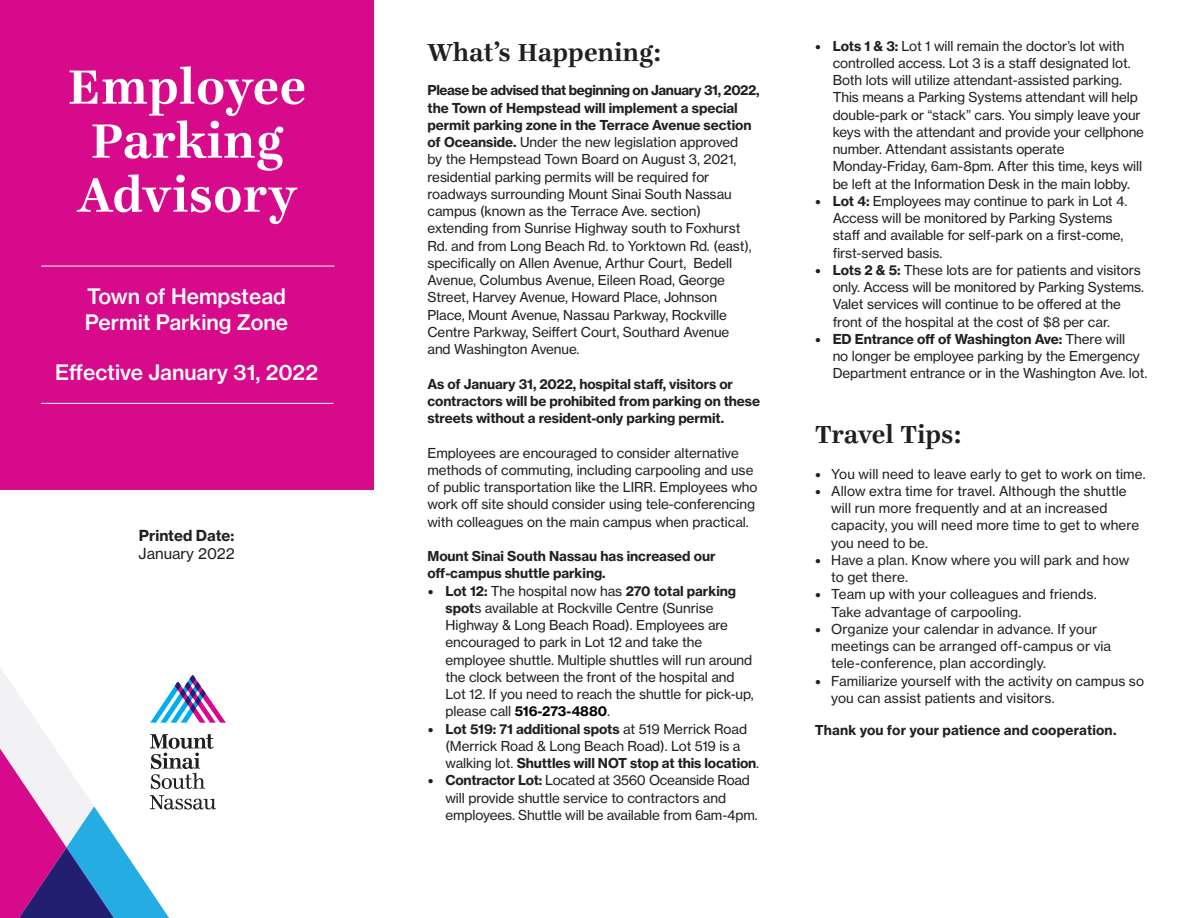
<style>
.page{position:relative;width:1188px;height:918px;background:#fff}
.page>*{position:absolute;margin:0;border:0;box-sizing:border-box;transform-origin:0 0}
.t1{font:700 52.5px "Ingeborg";letter-spacing:.005em;color:#fff}
.t2{font:700 27px "Ingeborg";letter-spacing:-.005em;color:#231f20}
.t3{font:21px "N Haas Grotesk TX Pro 65 Md";color:#fff}
.t4{font:15px "N Haas Grotesk TX Pro 75 Bd";color:#231f20}
.t5{font:15px "N Haas Grotesk TX Pro 55 Rg";color:#231f20}
.t6{font:13.5px/17.2px "N Haas Grotesk TX Pro 55 Rg";letter-spacing:-.005em;color:#231f20}
.t7{font:13.5px/17.2px "N Haas Grotesk TX Pro 75 Bd";letter-spacing:-.01em;color:#231f20}
.t8{font:13.5px "N Haas Grotesk TX Pro 75 Bd";letter-spacing:.015em;color:#231f20}
.s1{font-family:"N Haas Grotesk TX Pro 55 Rg"}
.s2{font-family:"Faricy New"}
.s3{font-family:"N Haas Grotesk TX Pro 75 Bd"}
.s4{font-family:"N Haas Grotesk TX Pro 75 Bd";color:#020304}
</style>
<div class="page">
<div style="left:0;top:0;width:373px;height:490px;background:#d80a8c"></div>
<hr style="left:41px;top:266px;width:293px;height:1px;background:#fff">
<svg style="left:0;top:668px;width:226px;height:250px"></svg>
<hr style="left:41px;top:403px;width:292px;height:1px;background:#fff">
<p class="t1" style="left:67px;top:55px;width:240px">Employee</p>
<p class="t1" style="left:90px;top:109px;width:194px">Parking</p>
<p class="t1" style="left:77px;top:163px;width:221px">Advisory</p>
<p class="t3" style="left:87px;top:284px;width:201px">Town of Hempstead</p>
<p class="t3" style="left:85px;top:309px;width:205px">Permit Parking Zone</p>
<p class="t3" style="left:55px;top:359px;width:264px">Effective January 31, 2022</p>
<p class="t4" style="left:139px;top:526px;width:97px">Printed Date:</p>
<p class="t5" style="left:139px;top:544px;width:98px">January 2022</p>
<p class="t2" style="left:428px;top:36px;width:236px">What’s Happening:</p>
<p class="t7" style="left:428px;top:82px;width:333px">Please be advised that beginning on January 31, 2022, the Town of Hempstead will implement a special permit parking zone in the Terrace Avenue section of Oceanside. <span class="s1">Under the new legislation approved<br>by the Hempstead Town Board on August 3, 2021, residential parking permits will be required for</span></p>
<p class="t6" style="left:428px;top:185px;width:306px">roadways surrounding Mount Sinai South Nassau campus (known as the Terrace Ave. section)</p>
<p class="t6" style="left:428px;top:220px;width:326px">extending from Sunrise Highway south to Foxhurst<br>Rd. and from Long Beach Rd. to Yorktown Rd. (east), specifically on Allen Avenue, Arthur Court, Bedell</p>
<p class="t6" style="left:428px;top:271px;width:299px">Avenue, Columbus Avenue, Eileen Road, George<br>Street, Harvey Avenue, Howard Place, Johnson</p>
<p class="t6" style="left:428px;top:306px;width:303px">Place, Mount Avenue, Nassau Parkway, Rockville<br>Centre Parkway, Seiffert Court, Southard Avenue</p>
<p class="t6" style="left:428px;top:340px;width:154px">and Washington Avenue.</p>
<p class="t7" style="left:428px;top:375px;width:334px">As of January 31, 2022, hospital staff, visitors or contractors will be prohibited from parking on these streets without a resident-only parking permit.</p>
<p class="t6" style="left:428px;top:444px;width:332px">Employees are encouraged to consider alternative methods of commuting, including carpooling and use of public transportation like the LIRR. Employees who work off site should consider using tele-conferencing with colleagues on the main campus when practical.</p>
<p class="t7" style="left:428px;top:547px;width:290px">Mount Sinai South Nassau has increased our off-campus shuttle parking.</p>
<p class="t7" style="left:428px;top:582px;width:310px"><span class="s2">•</span> Lot 12: <span class="s1">The hospital now has</span> 270 total parking</p>
<p class="t6" style="left:445px;top:599px;width:270px"><span class="s3">spot</span>s available at Rockville Centre (Sunrise</p>
<p class="t6" style="left:445px;top:616px;width:284px">Highway &amp; Long Beach Road). Employees are</p>
<p class="t6" style="left:445px;top:634px;width:258px">encouraged to park in Lot 12 and take the</p>
<p class="t6" style="left:445px;top:651px;width:308px">employee shuttle. Multiple shuttles will run around the clock between the front of the hospital and</p>
<p class="t6" style="left:445px;top:685px;width:310px">Lot 12. If you need to reach the shuttle for pick-up, please call <span class="s4">516-273-4880</span>.</p>
<p class="t7" style="left:428px;top:720px;width:321px"><span class="s2">•</span> Lot 519: 71 additional spots <span class="s1">at 519 Merrick Road</span></p>
<p class="t6" style="left:445px;top:737px;width:297px">(Merrick Road &amp; Long Beach Road). Lot 519 is a</p>
<p class="t7" style="left:445px;top:754px;width:315px"><span class="s1">walking lot.</span> Shuttles will NOT stop at this location<span class="s1">.</span></p>
<p class="t6" style="left:428px;top:772px;width:324px;text-align:center"><span class="s2">•</span> <span class="s3">Contractor Lot:</span> Located at 3560 Oceanside Road will provide shuttle service to contractors and</p>
<p class="t6" style="left:445px;top:806px;width:314px">employees. Shuttle will be available from 6am-4pm.</p>
<p class="t6" style="left:815px;top:37px;width:311px"><span class="s2">•</span> <span class="s3">Lots 1 &amp; 3:</span> Lot 1 will remain the doctor’s lot with</p>
<p class="t6" style="left:833px;top:54px;width:300px">controlled access. Lot 3 is a staff designated lot.</p>
<p class="t6" style="left:833px;top:72px;width:313px">Both lots will utilize attendant-assisted parking.<br>This means a Parking Systems attendant will help double-park or “stack” cars. You simply leave your keys with the attendant and provide your cellphone number. Attendant assistants operate</p>
<p class="t6" style="left:833px;top:158px;width:311px">Monday-Friday, 6am-8pm. After this time, keys will be left at the Information Desk in the main lobby.</p>
<p class="t6" style="left:833px;top:192px;width:296px;text-indent:-18px"><span class="s2">•</span> <span class="s3">Lot 4:</span> Employees may continue to park in Lot 4.<br>Access will be monitored by Parking Systems staff and available for self-park on a first-come, first-served basis.</p>
<p class="t6" style="left:833px;top:261px;width:313px;text-indent:-18px"><span class="s2">•</span> <span class="s3">Lots 2 &amp; 5:</span> These lots are for patients and visitors only. Access will be monitored by Parking Systems.<br>Valet services will continue to be offered at the front of the hospital at the cost of $8 per car.</p>
<p class="t6" style="left:833px;top:330px;width:316px;text-indent:-18px"><span class="s2">•</span> <span class="s3">ED Entrance off of Washington Ave:</span> There will<br>no longer be employee parking by the Emergency<br>Department entrance or in the Washington Ave. lot.</p>
<p class="t2" style="left:815px;top:418px;width:149px">Travel Tips:</p>
<p class="t6" style="left:815px;top:465px;width:333px"><span class="s2">•</span> You will need to leave early to get to work on time.</p>
<p class="t6" style="left:815px;top:482px;width:314px;text-align:center"><span class="s2">•</span> Allow extra time for travel. Although the shuttle will run more frequently and at an increased</p>
<p class="t6" style="left:831px;top:517px;width:310px">capacity, you will need more time to get to where you need to be.</p>
<p class="t6" style="left:815px;top:551px;width:316px"><span class="s2">•</span> Have a plan. Know where you will park and how</p>
<p class="t6" style="left:831px;top:568px;width:78px">to get there.</p>
<p class="t6" style="left:815px;top:586px;width:284px"><span class="s2">•</span> Team up with your colleagues and friends.</p>
<p class="t6" style="left:831px;top:603px;width:192px">Take advantage of carpooling.</p>
<p class="t6" style="left:815px;top:620px;width:284px"><span class="s2">•</span> Organize your calendar in advance. If your</p>
<p class="t6" style="left:831px;top:637px;width:281px">meetings can be arranged off-campus or via tele-conference, plan accordingly.</p>
<p class="t6" style="left:831px;top:672px;width:314px;text-indent:-16px"><span class="s2">•</span> Familiarize yourself with the activity on campus so you can assist patients and visitors.</p>
<p class="t8" style="left:815px;top:722px;width:303px">Thank you for your patience and cooperation.</p>
</div>
